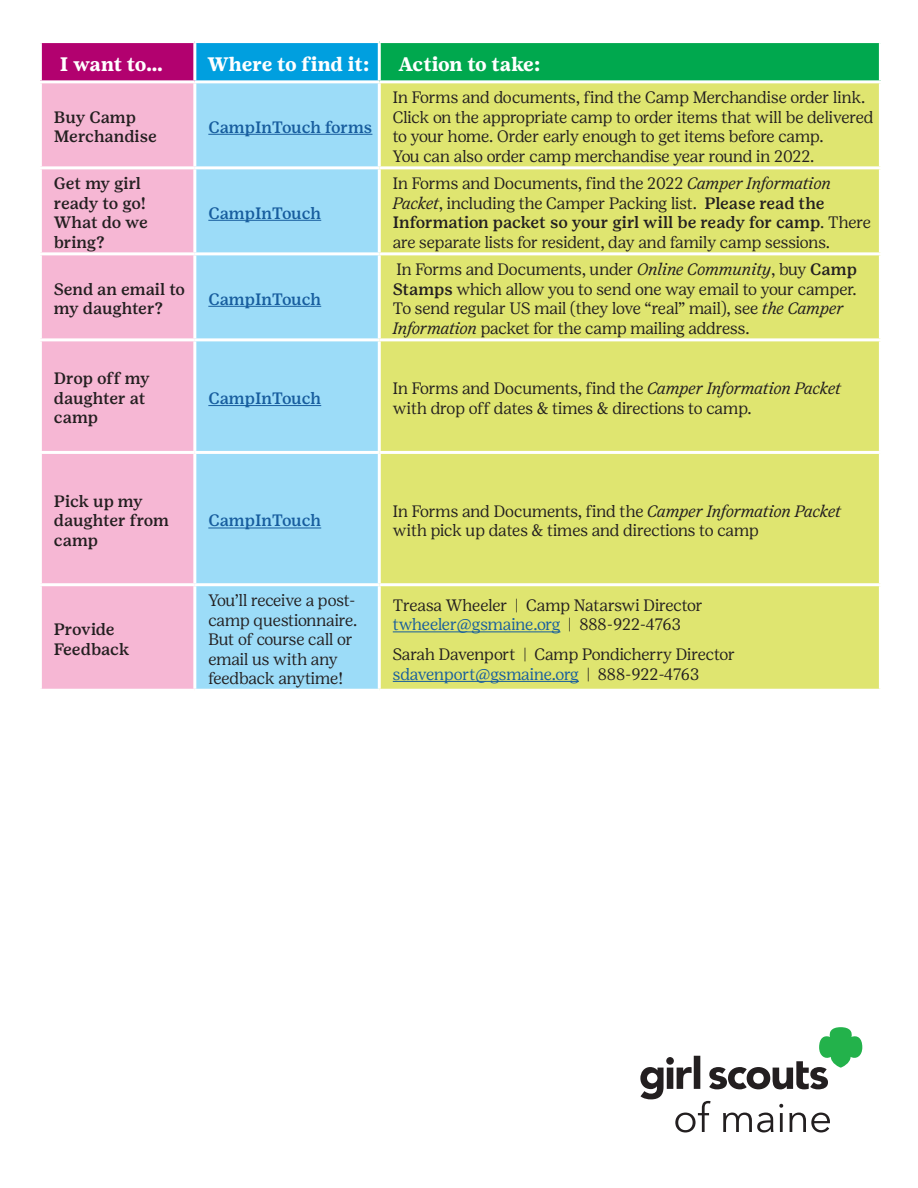
<style>
.page{position:relative;width:918px;height:1188px;background:#fff}
.page>*{position:absolute;margin:0;border:0;box-sizing:border-box;transform-origin:0 0}
.t1{font:700 19.5px "Girl Scout Text";letter-spacing:-.015em;color:#fff}
.t2{font:300 16.5px/19.5px "Girl Scout Display";color:#231f20}
.t3{font:500 16.5px/19.5px "Girl Scout Text";letter-spacing:-.01em;color:#231f20}
.t4{font:500 16.5px "Girl Scout Text";color:#175d9e}
.t5{font:300 16.5px "Girl Scout Display";color:#175d9e}
.s1{font-style:italic}
.s2{font-family:"Girl Scout Text";font-weight:500}
.s3{color:#175d9e}
.s4{color:#231f20}
</style>
<div class="page">
<div style="left:40px;top:42px;width:155px;height:40px;background:#b2016f"></div>
<div style="left:195px;top:42px;width:184px;height:40px;background:#009fdf"></div>
<div style="left:379px;top:42px;width:501px;height:40px;background:#00a84e"></div>
<div style="left:42px;top:83px;width:151px;height:606px;background:#f6b7d4"></div>
<div style="left:196px;top:83px;width:182px;height:606px;background:#9cdcf8"></div>
<div style="left:381px;top:83px;width:498px;height:606px;background:#dfe570"></div>
<hr style="left:39px;top:40px;width:156px;height:3px;background:#fff">
<hr style="left:39px;top:43px;width:3px;height:37px;background:#fff">
<hr style="left:195px;top:40px;width:184px;height:3px;background:#fff">
<hr style="left:193px;top:43px;width:3px;height:37px;background:#fff">
<hr style="left:379px;top:40px;width:503px;height:3px;background:#fff">
<hr style="left:378px;top:43px;width:3px;height:37px;background:#fff">
<hr style="left:879px;top:43px;width:3px;height:37px;background:#fff">
<hr style="left:39px;top:80px;width:156px;height:3px;background:#fff">
<hr style="left:195px;top:80px;width:184px;height:3px;background:#fff">
<hr style="left:379px;top:80px;width:503px;height:3px;background:#fff">
<hr style="left:39px;top:166px;width:156px;height:3px;background:#fff">
<hr style="left:195px;top:166px;width:184px;height:3px;background:#fff">
<hr style="left:379px;top:166px;width:503px;height:3px;background:#fff">
<hr style="left:39px;top:252px;width:156px;height:3px;background:#fff">
<hr style="left:195px;top:252px;width:184px;height:3px;background:#fff">
<hr style="left:379px;top:252px;width:503px;height:3px;background:#fff">
<hr style="left:39px;top:338px;width:156px;height:3px;background:#fff">
<hr style="left:195px;top:338px;width:184px;height:3px;background:#fff">
<hr style="left:379px;top:338px;width:503px;height:3px;background:#fff">
<hr style="left:39px;top:451px;width:156px;height:3px;background:#fff">
<hr style="left:195px;top:451px;width:184px;height:3px;background:#fff">
<hr style="left:379px;top:451px;width:503px;height:3px;background:#fff">
<hr style="left:39px;top:583px;width:156px;height:3px;background:#fff">
<hr style="left:195px;top:583px;width:184px;height:3px;background:#fff">
<hr style="left:379px;top:583px;width:503px;height:3px;background:#fff">
<hr style="left:208px;top:134px;width:164px;height:1px;background:#175d9e">
<hr style="left:208px;top:220px;width:113px;height:1px;background:#175d9e">
<hr style="left:208px;top:306px;width:113px;height:1px;background:#175d9e">
<hr style="left:208px;top:405px;width:113px;height:1px;background:#175d9e">
<hr style="left:208px;top:528px;width:113px;height:1px;background:#175d9e">
<hr style="left:393px;top:631px;width:167px;height:1px;background:#175d9e">
<hr style="left:393px;top:681px;width:186px;height:1px;background:#175d9e">
<svg style="left:640px;top:1027px;width:222px;height:105px"></svg>
<p class="t1" style="left:60px;top:53px;width:105px">I want to…</p>
<p class="t1" style="left:208px;top:53px;width:163px">Where to find it:</p>
<p class="t1" style="left:399px;top:53px;width:143px">Action to take:</p>
<p class="t3" style="left:54px;top:107px;width:105px">Buy Camp<br>Merchandise</p>
<p class="t4" style="left:208px;top:117px;width:165px">CampInTouch forms</p>
<p class="t2" style="left:393px;top:88px;width:482px">In Forms and documents, find the Camp Merchandise order link.<br>Click on the appropriate camp to order items that will be delivered to your home. Order early enough to get items before camp.</p>
<p class="t2" style="left:393px;top:146px;width:423px">You can also order camp merchandise year round in 2022.</p>
<p class="t3" style="left:54px;top:174px;width:95px">Get my girl ready to go!<br>What do we bring?</p>
<p class="t4" style="left:208px;top:203px;width:114px">CampInTouch</p>
<p class="t3" style="left:54px;top:279px;width:133px">Send an email to my daughter?</p>
<p class="t4" style="left:208px;top:289px;width:114px">CampInTouch</p>
<p class="t2" style="left:393px;top:174px;width:479px">In Forms and Documents, find the 2022 <span class="s1">Camper Information Packet</span>, including the Camper Packing list. <span class="s2">Please read the Information packet so your girl will be ready for camp</span>. There are separate lists for resident, day and family camp sessions.</p>
<p class="t2" style="left:393px;top:260px;width:466px">In Forms and Documents, under <span class="s1">Online Community</span>, buy <span class="s2">Camp Stamps</span> which allow you to send one way email to your camper.<br>To send regular US mail (they love “real” mail), see <span class="s1">the Camper Information</span> packet for the camp mailing address.</p>
<p class="t3" style="left:54px;top:369px;width:97px">Drop off my daughter at camp</p>
<p class="t3" style="left:54px;top:491px;width:117px">Pick up my daughter from camp</p>
<p class="t3" style="left:54px;top:620px;width:77px">Provide<br>Feedback</p>
<p class="t4" style="left:208px;top:389px;width:114px">CampInTouch</p>
<p class="t2" style="left:393px;top:379px;width:450px">In Forms and Documents, find the <span class="s1">Camper Information Packet </span>with drop off dates &amp; times &amp; directions to camp.</p>
<p class="t4" style="left:208px;top:511px;width:114px">CampInTouch</p>
<p class="t2" style="left:393px;top:501px;width:450px">In Forms and Documents, find the <span class="s1">Camper Information Packet </span>with pick up dates &amp; times and directions to camp</p>
<p class="t2" style="left:208px;top:591px;width:151px">You’ll receive a post&shy;camp questionnaire.<br>But of course call or email us with any feedback anytime!</p>
<p class="t2" style="left:393px;top:595px;width:311px">Treasa Wheeler | Camp Natarswi Director</p>
<p class="t2" style="left:393px;top:610px;width:344px;line-height:30px"><span class="s3">twheeler@gsmaine.org</span> | 888-922-4763<br>Sarah Davenport | Camp Pondicherry Director</p>
<p class="t5" style="left:393px;top:665px;width:308px">sdavenport@gsmaine.org <span class="s4">| 888-922-4763</span></p>
</div>
